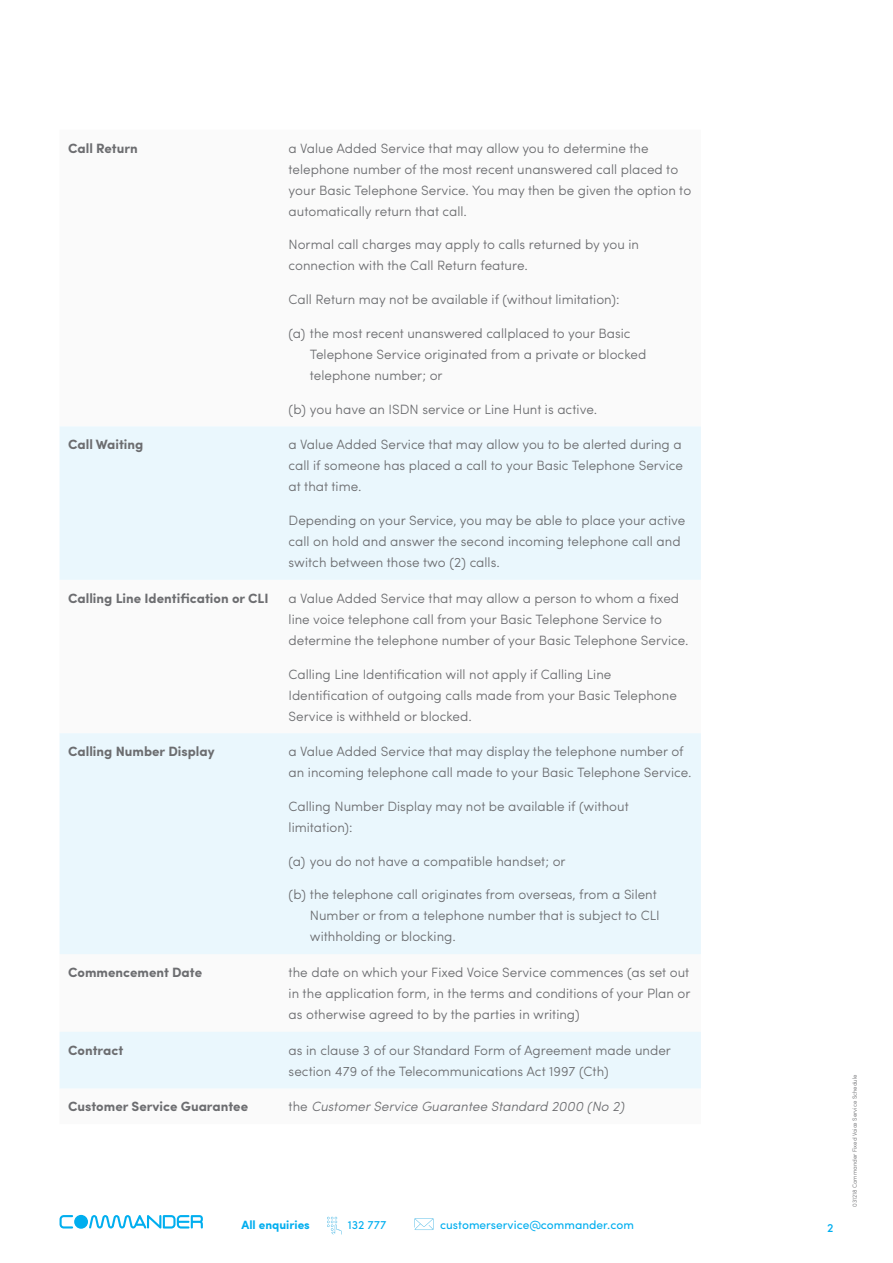
<style>
.page{position:relative;width:893px;height:1263px;background:#fff}
.page>*{position:absolute;margin:0;border:0;box-sizing:border-box;transform-origin:0 0}
.t1{font:300 13.5px/21px "Sofia Pro";color:#6c6d70}
.t2{font:700 13.5px "Sofia Pro";color:#6c6d70}
.t3{font:italic 300 13.5px "Sofia Pro";color:#6c6d70}
.t4{font:12px "Sofia Pro";color:#00aeef}
.t5{font:700 12px "Sofia Pro";color:#00aeef}
.t6{font:500 12px "Sofia Pro";color:#00aeef}
.t7{font:300 6px "Sofia Pro";color:#6c6d70}
.s1{font-style:normal}
</style>
<div class="page">
<svg style="left:327px;top:1217px;width:14px;height:17px"></svg>
<svg style="left:414px;top:1218px;width:20px;height:12px"></svg>
<svg style="left:60px;top:1215px;width:13px;height:13px"></svg>
<svg style="left:89px;top:1215px;width:114px;height:13px"></svg>
<div style="left:74px;top:1215px;width:14px;height:14px;background:#00aeef;border-radius:50%"></div>
<svg style="left:60px;top:426px;width:641px;height:662px;fill:#eaf7fd"></svg>
<p class="t2" style="left:68px;top:138px;width:71px">Call Return</p>
<p class="t1" style="left:289px;top:136px;width:404px">a Value Added Service that may allow you to determine the telephone number of the most recent unanswered call placed to your Basic Telephone Service. You may then be given the option to automatically return that call.</p>
<p class="t1" style="left:289px;top:233px;width:352px">Normal call charges may apply to calls returned by you in connection with the Call Return feature.</p>
<p class="t1" style="left:289px;top:288px;width:332px">Call Return may not be available if (without limitation):</p>
<p class="t1" style="left:310px;top:322px;width:338px;text-indent:-21px">(a) the most recent unanswered callplaced to your Basic<br>Telephone Service originated from a private or blocked telephone number; or</p>
<p class="t1" style="left:289px;top:398px;width:310px">(b) you have an ISDN service or Line Hunt is active.</p>
<p class="t2" style="left:68px;top:434px;width:77px">Call Waiting</p>
<p class="t1" style="left:289px;top:433px;width:396px;text-align:justify">a Value Added Service that may allow you to be alerted during a call if someone has placed a call to your Basic Telephone Service at that time.</p>
<p class="t1" style="left:289px;top:509px;width:398px">Depending on your Service, you may be able to place your active call on hold and answer the second incoming telephone call and switch between those two (2) calls.</p>
<p class="t2" style="left:68px;top:588px;width:202px">Calling Line Identification or CLI</p>
<p class="t1" style="left:289px;top:587px;width:402px">a Value Added Service that may allow a person to whom a fixed line voice telephone call from your Basic Telephone Service to determine the telephone number of your Basic Telephone Service.</p>
<p class="t1" style="left:289px;top:662px;width:390px">Calling Line Identification will not apply if Calling Line<br>Identification of outgoing calls made from your Basic Telephone<br>Service is withheld or blocked.</p>
<p class="t2" style="left:68px;top:741px;width:148px">Calling Number Display</p>
<p class="t1" style="left:289px;top:740px;width:405px">a Value Added Service that may display the telephone number of an incoming telephone call made to your Basic Telephone Service.</p>
<p class="t1" style="left:289px;top:795px;width:342px">Calling Number Display may not be available if (without limitation):</p>
<p class="t1" style="left:289px;top:849px;width:279px">(a) you do not have a compatible handset; or</p>
<p class="t1" style="left:310px;top:883px;width:351px;text-indent:-21px">(b) the telephone call originates from overseas, from a Silent<br>Number or from a telephone number that is subject to CLI withholding or blocking.</p>
<p class="t2" style="left:68px;top:962px;width:136px">Commencement Date</p>
<p class="t1" style="left:289px;top:961px;width:403px;text-align:justify">the date on which your Fixed Voice Service commences (as set out in the application form, in the terms and conditions of your Plan or as otherwise agreed to by the parties in writing)</p>
<p class="t2" style="left:68px;top:1040px;width:57px">Contract</p>
<p class="t1" style="left:289px;top:1039px;width:384px">as in clause 3 of our Standard Form of Agreement made under section 479 of the Telecommunications Act 1997 (Cth)</p>
<p class="t2" style="left:68px;top:1096px;width:182px">Customer Service Guarantee</p>
<p class="t3" style="left:289px;top:1097px;width:337px"><span class="s1">the</span> Customer Service Guarantee Standard 2000 (No 2)</p>
<p class="t5" style="left:242px;top:1215px;width:70px">All enquiries</p>
<p class="t4" style="left:348px;top:1215px;width:40px">132 777</p>
<p class="t4" style="left:440px;top:1215px;width:195px">customerservice@commander.com</p>
<p class="t6" style="left:827px;top:1219px;width:8px">2</p>
<p class="t7" style="left:850px;top:1207px;width:134px;rotate:-90deg">031218 Commander Fixed Voice Service Schedule</p>
</div>
